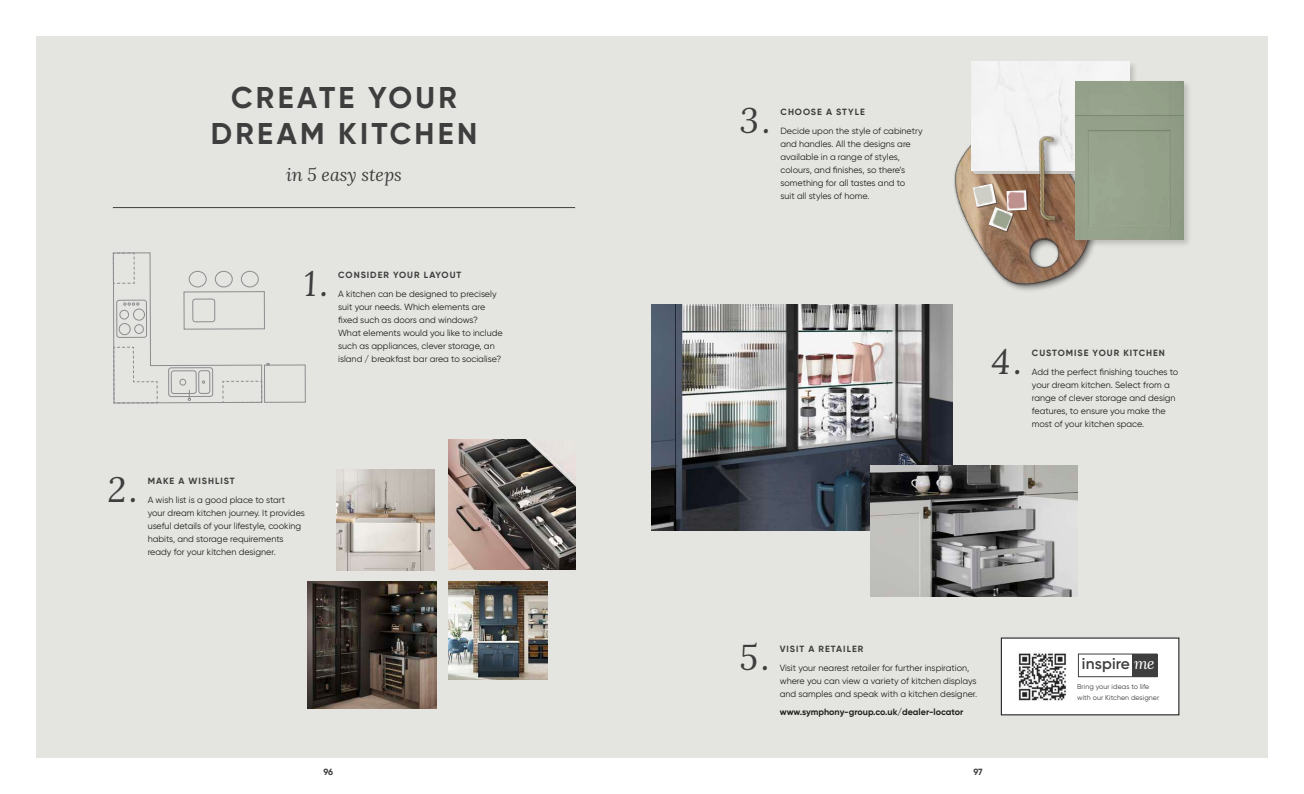
<style>
.page{position:relative;width:1304px;height:794px;background:#fff}
.page>*{position:absolute;margin:0;border:0;box-sizing:border-box;transform-origin:0 0}
.t1{font:italic 35px "Lora";color:#3e3e3f}
.t2{font:700 30px/36px "Gilroy";letter-spacing:.11em;color:#3e3e3f;text-align:center}
.t3{font:italic 17.8px "Lora";color:#3e3e3f}
.t4{font:600 15.6px "Gilroy";letter-spacing:.01em;color:#3e3e3f}
.t5{font:9px/13px "Gilroy";color:#231f20}
.t6{font:700 9px "Gilroy";letter-spacing:.11em;color:#3e3e3f}
.t7{font:700 9px "Gilroy";color:#231f20}
.t8{font:7px/11px "Gilroy";letter-spacing:.01em;color:#3e3e3f}
.s1{font-family:"Lora";font-weight:400;font-style:italic;color:#fff}
</style>
<div class="page">
<div style="left:36px;top:36px;width:1232px;height:721px;background:#e4e5e0"></div>
<div style="left:1001px;top:638px;width:178px;height:77px;background:#fff"></div>
<img style="left:448px;top:440px;width:127px;height:130px">
<img style="left:336px;top:469px;width:99px;height:102px">
<img style="left:448px;top:581px;width:100px;height:98px">
<img style="left:307px;top:581px;width:129px;height:128px">
<div style="left:953px;top:120px;width:140px;height:167px;background:#231f20;opacity:.49"></div>
<div style="left:970px;top:60px;width:168px;height:119px;background:#231f20;opacity:.2"></div>
<div style="left:971px;top:62px;width:158px;height:108px;background:#f3f3f3"></div>
<div style="left:1073px;top:79px;width:119px;height:169px;background:#231f20;opacity:.2"></div>
<div style="left:1075px;top:81px;width:108px;height:159px;background:#94a18a"></div>
<div style="left:973px;top:183px;width:25px;height:25px;background:#231f20;opacity:.5"></div>
<img style="left:973px;top:183px;width:23px;height:24px">
<div style="left:1007px;top:190px;width:21px;height:22px;background:#231f20;opacity:.5"></div>
<img style="left:1007px;top:190px;width:16px;height:21px">
<div style="left:989px;top:207px;width:25px;height:25px;background:#231f20;opacity:.5"></div>
<img style="left:989px;top:207px;width:24px;height:24px">
<img style="left:652px;top:304px;width:301px;height:227px">
<img style="left:871px;top:465px;width:207px;height:131px">
<div style="left:264px;top:364px;width:42px;height:39px;border:1px solid #8b8d90"></div>
<svg style="left:112px;top:252px;width:158px;height:152px"></svg>
<div style="left:192px;top:298px;width:23px;height:24px;border:1px solid #8b8d90;border-radius:3px"></div>
<div style="left:241px;top:271px;width:18px;height:16px;border:1px solid #8b8d90;border-radius:50%"></div>
<hr style="left:113px;top:207px;width:462px;height:1px;background:#3e3e3f">
<img style="left:1018px;top:653px;width:49px;height:48px">
<div style="left:1132px;top:654px;width:25px;height:22px;background:#3e3e3f"></div>
<div style="left:1078px;top:653px;width:79px;height:24px;border:1px solid #3e3e3f"></div>
<img style="left:1023px;top:129px;width:76px;height:98px">
<h2 class="t2" style="left:211px;top:80px;width:268px">CREATE YOUR<br>DREAM KITCHEN</h2>
<h3 class="t3" style="left:286px;top:162px;width:117px">in 5 easy steps</h3>
<h1 class="t1" style="left:304px;top:260px;width:26px">1.</h1>
<p class="t6" style="left:338px;top:269px;width:125px">CONSIDER YOUR LAYOUT</p>
<p class="t5" style="left:338px;top:287px;width:166px">A kitchen can be designed to precisely suit your needs. Which elements are fixed such as doors and windows?<br>What elements would you like to include such as appliances, clever storage, an island / breakfast bar area to socialise?</p>
<h1 class="t1" style="left:108px;top:466px;width:31px">2.</h1>
<p class="t6" style="left:148px;top:475px;width:88px">MAKE A WISHLIST</p>
<p class="t5" style="left:148px;top:493px;width:159px">A wish list is a good place to start your dream kitchen journey. It provides useful details of your lifestyle, cooking habits, and storage requirements ready for your kitchen designer.</p>
<h1 class="t1" style="left:740px;top:97px;width:32px">3.</h1>
<p class="t6" style="left:781px;top:107px;width:86px">CHOOSE A STYLE</p>
<p class="t5" style="left:780px;top:124px;width:144px">Decide upon the style of cabinetry and handles. All the designs are available in a range of styles, colours, and finishes, so there’s something for all tastes and to<br>suit all styles of home.</p>
<h1 class="t1" style="left:992px;top:338px;width:32px">4.</h1>
<p class="t6" style="left:1032px;top:347px;width:135px">CUSTOMISE YOUR KITCHEN</p>
<p class="t5" style="left:1032px;top:365px;width:148px">Add the perfect finishing touches to your dream kitchen. Select from a range of clever storage and design features, to ensure you make the most of your kitchen space.</p>
<h1 class="t1" style="left:740px;top:634px;width:31px">5.</h1>
<p class="t6" style="left:780px;top:643px;width:85px">VISIT A RETAILER</p>
<p class="t5" style="left:780px;top:661px;width:199px">Visit your nearest retailer for further inspiration, where you can view a variety of kitchen displays and samples and speak with a kitchen designer.</p>
<p class="t7" style="left:780px;top:706px;width:185px">www.symphony-group.co.uk/dealer-locator</p>
<p class="t6" style="left:323px;top:765px;width:11px">96</p>
<p class="t6" style="left:973px;top:765px;width:11px">97</p>
<h3 class="t4" style="left:1082px;top:654px;width:74px">inspire <span class="s1">me</span></h3>
<p class="t8" style="left:1077px;top:680px;width:83px">Bring your ideas to life with our Kitchen designer</p>
</div>
